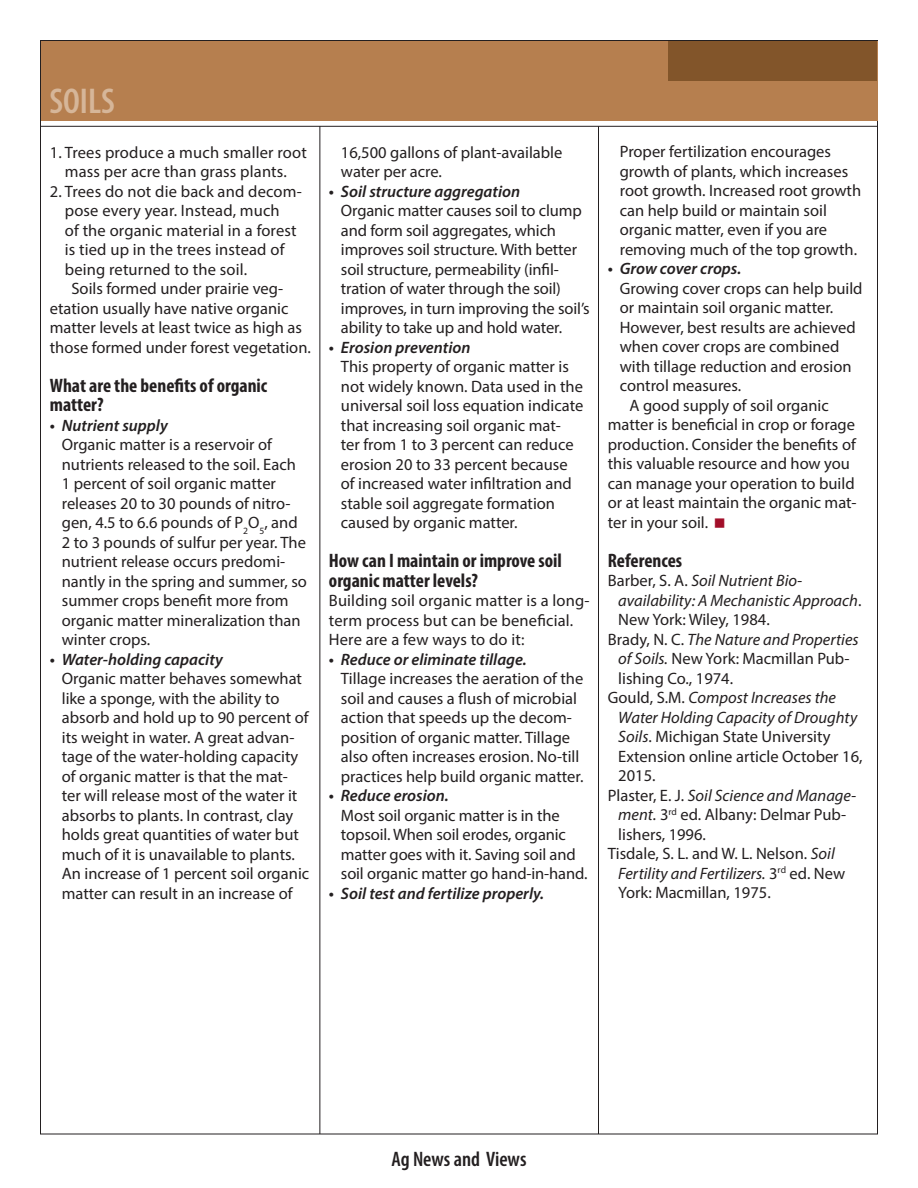
<style>
.page{position:relative;width:918px;height:1188px;background:#fff}
.page>*{position:absolute;margin:0;border:0;box-sizing:border-box;transform-origin:0 0}
.t1{font:600 condensed 36px "Myriad Pro";color:#d6b699}
.t2{font:600 condensed 21px "Myriad Pro";color:#231f20}
.Headings_inside_stor{font:700 condensed 19.5px/19.5px "Myriad Pro";color:#231f20}
.Body_Text{font:16.5px/19.5px "Myriad Pro";color:#231f20}
.LiteratureCitedText{font:16.5px/19.5px "Myriad Pro";color:#231f20}
.Body_Text-1st_Paragr{font:16.5px/19.5px "Myriad Pro";letter-spacing:.01em;color:#231f20}
.LiteratureCitedText-2{font:italic 16.5px/19.5px "Myriad Pro";color:#231f20}
.t3{font:italic 600 16.5px "Myriad Pro";color:#231f20}
.s1{font-weight:600;font-style:italic}
.s2{font-style:normal}
.s3{font-style:italic}
</style>
<div class="page">
<hr style="left:598px;top:126px;width:1px;height:1008px;background:#231f20">
<hr style="left:40px;top:126px;width:838px;height:1px;background:#231f20">
<hr style="left:320px;top:126px;width:1px;height:1008px;background:#231f20">
<div style="left:41px;top:41px;width:836px;height:79px;background:#b67f4f"></div>
<div style="left:669px;top:41px;width:208px;height:39px;background:#82552a"></div>
<p class="t1" style="left:50px;top:79px;width:67px">SOILS</p>
<p class="Body_Text" style="left:50px;top:142px;width:259px;text-align:center">1. Trees produce a much smaller root mass per acre than grass plants.</p>
<p class="Body_Text" style="left:65px;top:181px;width:238px;text-indent:-15px">2. Trees do not die back and decom&shy;pose every year. Instead, much<br>of the organic material in a forest is tied up in the trees instead of being returned to the soil.</p>
<p class="Body_Text" style="left:50px;top:279px;width:263px;text-indent:22px">Soils formed under prairie veg&shy;etation usually have native organic matter levels at least twice as high as those formed under forest vegetation.</p>
<p class="Headings_inside_stor" style="left:50px;top:375px;width:219px">What are the benefits of organic matter?</p>
<p class="Body_Text" style="left:62px;top:415px;width:247px;text-indent:-12px"><span class="s1">• Nutrient supply<br></span>Organic matter is a reservoir of nutrients released to the soil. Each<br>1 percent of soil organic matter releases 20 to 30 pounds of nitro&shy;gen, 4.5 to 6.6 pounds of P<sub>2</sub>O<sub>5</sub>, and<br>2 to 3 pounds of sulfur per year. The nutrient release occurs predomi&shy;nantly in the spring and summer, so summer crops benefit more from organic matter mineralization than winter crops.</p>
<p class="Body_Text" style="left:62px;top:649px;width:249px;text-indent:-12px"><span class="s1">• Water-holding capacity<br></span>Organic matter behaves somewhat like a sponge, with the ability to absorb and hold up to 90 percent of its weight in water. A great advan&shy;tage of the water-holding capacity of organic matter is that the mat&shy;ter will release most of the water it absorbs to plants. In contrast, clay holds great quantities of water but much of it is unavailable to plants.<br>An increase of 1 percent soil organic matter can result in an increase of</p>
<p class="Body_Text" style="left:341px;top:142px;width:223px">16,500 gallons of plant-available water per acre.</p>
<p class="Body_Text" style="left:341px;top:181px;width:250px;text-indent:-12px"><span class="s1">• Soil structure aggregation<br></span>Organic matter causes soil to clump and form soil aggregates, which improves soil structure. With better soil structure, permeability (infil&shy;tration of water through the soil) improves, in turn improving the soil’s ability to take up and hold water.</p>
<p class="Body_Text" style="left:341px;top:337px;width:244px;text-indent:-12px"><span class="s1">• Erosion prevention<br></span>This property of organic matter is not widely known. Data used in the universal soil loss equation indicate that increasing soil organic mat&shy;ter from 1 to 3 percent can reduce erosion 20 to 33 percent because of increased water infiltration and stable soil aggregate formation caused by organic matter.</p>
<p class="Headings_inside_stor" style="left:329px;top:550px;width:235px">How can I maintain or improve soil organic matter levels?</p>
<p class="Body_Text-1st_Paragr" style="left:329px;top:591px;width:262px">Building soil organic matter is a long&shy;term process but can be beneficial.<br>Here are a few ways to do it:</p>
<p class="Body_Text" style="left:341px;top:649px;width:244px;text-indent:-12px"><span class="s1">• Reduce or eliminate tillage.<br></span>Tillage increases the aeration of the soil and causes a flush of microbial action that speeds up the decom&shy;position of organic matter. Tillage also often increases erosion. No-till practices help build organic matter.</p>
<p class="Body_Text" style="left:341px;top:786px;width:248px;text-indent:-12px"><span class="s1">• Reduce erosion.<br></span>Most soil organic matter is in the topsoil. When soil erodes, organic matter goes with it. Saving soil and soil organic matter go hand-in-hand.</p>
<p class="t3" style="left:329px;top:883px;width:217px">• Soil test and fertilize properly.</p>
<p class="Body_Text" style="left:620px;top:142px;width:243px">Proper fertilization encourages growth of plants, which increases root growth. Increased root growth can help build or maintain soil organic matter, even if you are removing much of the top growth.</p>
<p class="Body_Text" style="left:620px;top:259px;width:244px;text-indent:-12px"><span class="s1">• Grow cover crops.<br></span>Growing cover crops can help build or maintain soil organic matter.<br>However, best results are achieved when cover crops are combined with tillage reduction and erosion control measures.</p>
<p class="Body_Text" style="left:608px;top:395px;width:250px;text-indent:22px">A good supply of soil organic matter is beneficial in crop or forage production. Consider the benefits of this valuable resource and how you can manage your operation to build or at least maintain the organic mat&shy;ter in your soil.</p>
<p class="Headings_inside_stor" style="left:608px;top:550px;width:76px">References</p>
<p class="LiteratureCitedText-2" style="left:618px;top:571px;width:245px;text-indent:-10px"><span class="s2">Barber, S. A.</span> Soil Nutrient Bio&shy;availability: A Mechanistic Approach<span class="s2">.<br>New York: Wiley, 1984.</span></p>
<p class="LiteratureCitedText" style="left:618px;top:629px;width:242px;text-indent:-10px">Brady, N. C. <span class="s3">The Nature and Properties of Soils.</span> New York: Macmillan Pub&shy;lishing Co., 1974.</p>
<p class="LiteratureCitedText" style="left:618px;top:688px;width:246px;text-indent:-10px">Gould, S.M. <span class="s3">Compost Increases the<br>Water Holding Capacity of Droughty<br>Soils</span>. Michigan State University<br>Extension online article October 16,<br>2015.</p>
<p class="LiteratureCitedText" style="left:618px;top:785px;width:240px;text-indent:-10px">Plaster, E. J. <span class="s3">Soil Science and Manage&shy;ment.</span> 3<sup>rd</sup> ed. Albany: Delmar Pub&shy;lishers, 1996.</p>
<p class="LiteratureCitedText" style="left:618px;top:844px;width:228px;text-indent:-10px">Tisdale, S. L. and W. L. Nelson. <span class="s3">Soil<br>Fertility and Fertilizers.</span> 3<sup>rd</sup> ed. New<br>York: Macmillan, 1975.</p>
<p class="t2" style="left:391px;top:1146px;width:137px">Ag News and Views</p>
</div>
